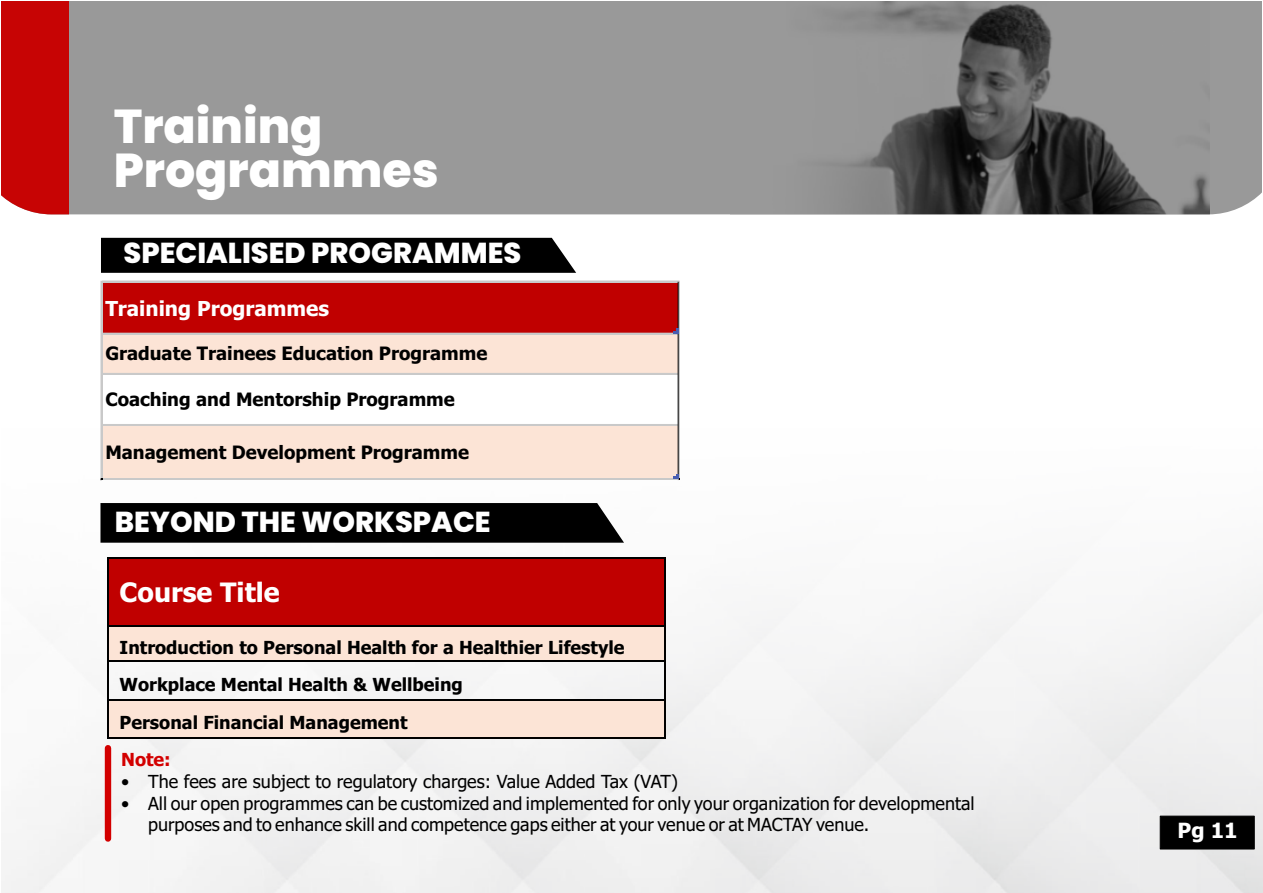
<style>
.page{position:relative;width:1263px;height:893px;background:#fff}
.page>*{position:absolute;margin:0;border:0;box-sizing:border-box;transform-origin:0 0}
.t1{font:800 47.55px/44.2px "Poppins";color:#fff}
.t2{font:800 28.8px "Poppins";color:#fff}
.t3{font:700 26.7px "Tahoma";color:#fff}
.t4{font:700 21px "Tahoma";color:#fff}
.t5{font:700 20.7px "Tahoma";color:#fff}
.t6{font:700 18.45px "Tahoma";color:#000}
.t7{font:18px/21.8px "Tahoma";color:#000}
.t8{font:700 18px/37.5px "Tahoma";color:#000}
.t9{font:700 18px "Tahoma";color:#d30000}
</style>
<div class="page">
<img style="left:2px;top:214px;width:1261px;height:679px">
<div style="left:69px;top:1px;width:1193px;height:213px;background:#999"></div>
<img style="left:730px;top:1px;width:480px;height:213px">
<div style="left:1px;top:1px;width:68px;height:213px;background:#c70404"></div>
<div style="left:108px;top:626px;width:557px;height:34px;background:#fce4d6"></div>
<div style="left:108px;top:700px;width:557px;height:37px;background:#fce4d6"></div>
<svg style="left:100px;top:503px;width:524px;height:40px;background:#080808"></svg>
<div style="left:108px;top:558px;width:556px;height:67px;background:#c00000"></div>
<hr style="left:108px;top:557px;width:556px;height:1px;background:#000">
<hr style="left:107px;top:558px;width:1px;height:67px;background:#000">
<hr style="left:664px;top:558px;width:1px;height:67px;background:#000">
<hr style="left:108px;top:625px;width:556px;height:1px;background:#000">
<hr style="left:107px;top:626px;width:1px;height:67px;background:#000">
<hr style="left:664px;top:626px;width:1px;height:67px;background:#000">
<hr style="left:108px;top:660px;width:556px;height:1px;background:#000">
<hr style="left:107px;top:669px;width:1px;height:37px;background:#000">
<hr style="left:664px;top:669px;width:1px;height:37px;background:#000">
<hr style="left:108px;top:699px;width:556px;height:1px;background:#000">
<hr style="left:107px;top:700px;width:1px;height:37px;background:#000">
<hr style="left:108px;top:737px;width:556px;height:1px;background:#000">
<hr style="left:664px;top:700px;width:1px;height:37px;background:#000">
<svg style="left:1159px;top:815px;width:96px;height:35px;background:#090909"></svg>
<div style="left:101px;top:238px;width:475px;height:35px;background:#000"></div>
<div style="left:102px;top:282px;width:577px;height:52px;background:#c00000"></div>
<div style="left:102px;top:333px;width:577px;height:41px;background:#fce4d6"></div>
<div style="left:102px;top:424px;width:577px;height:56px;background:#fce4d6"></div>
<hr style="left:102px;top:281px;width:577px;height:1px;background:#c9c9c9">
<hr style="left:102px;top:333px;width:577px;height:1px;background:#c9c9c9">
<hr style="left:102px;top:373px;width:577px;height:1px;background:#c9c9c9">
<hr style="left:102px;top:424px;width:577px;height:2px;background:#c9c9c9">
<hr style="left:101px;top:281px;width:1px;height:198px;background:#c9c9c9">
<hr style="left:102px;top:479px;width:576px;height:1px;background:#c9c9c9">
<hr style="left:678px;top:282px;width:1px;height:197px;background:#000">
<svg style="left:674px;top:329px;width:4px;height:4px"></svg>
<svg style="left:674px;top:474px;width:5px;height:6px"></svg>
<div style="left:105px;top:748px;width:6px;height:90px;background:#d30000"></div>
<h1 class="t1" style="left:114px;top:104px;width:326px">Training<br>Programmes</h1>
<h2 class="t2" style="left:124px;top:233px;width:399px">SPECIALISED PROGRAMMES</h2>
<p class="t5" style="left:105px;top:300px;width:225px">Training Programmes</p>
<p class="t6" style="left:105px;top:346px;width:384px">Graduate Trainees Education Programme</p>
<p class="t6" style="left:105px;top:392px;width:351px">Coaching and Mentorship Programme</p>
<p class="t6" style="left:105px;top:445px;width:365px">Management Development Programme</p>
<h2 class="t2" style="left:115px;top:501px;width:377px">BEYOND THE WORKSPACE</h2>
<h3 class="t3" style="left:120px;top:582px;width:162px">Course Title</h3>
<p class="t8" style="left:120px;top:630px;width:506px">Introduction to Personal Health for a Healthier Lifestyle<br>Workplace Mental Health &amp; Wellbeing<br>Personal Financial Management</p>
<p class="t9" style="left:121px;top:752px;width:51px">Note:</p>
<p class="t7" style="left:121px;top:772px;width:558px">• The fees are subject to regulatory charges: Value Added Tax (VAT)</p>
<p class="t7" style="left:148px;top:794px;width:828px;text-indent:-27px">• All our open programmes can be customized and implemented for only your organization for developmental purposes and to enhance skill and competence gaps either at your venue or at MACTAY venue.</p>
<p class="t4" style="left:1177px;top:822px;width:61px">Pg 11</p>
</div>
